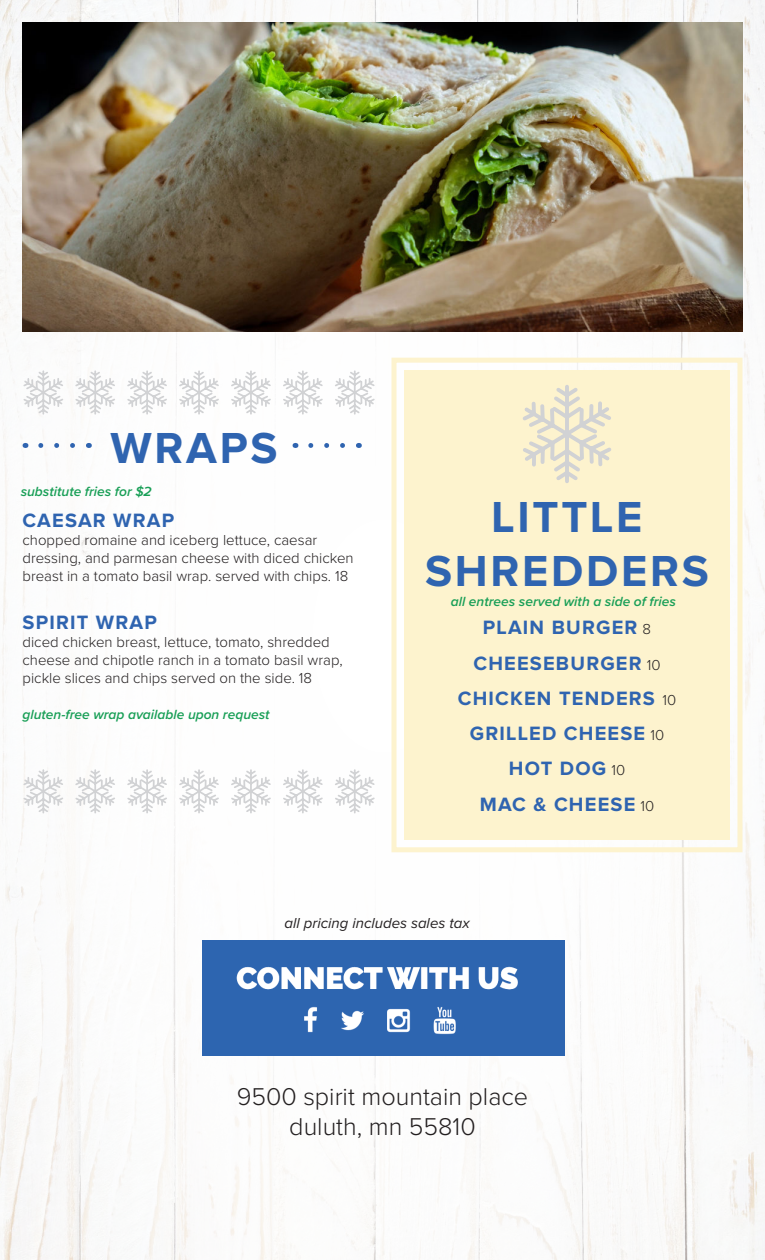
<style>
.page{position:relative;width:765px;height:1260px;background:#fff}
.page>*{position:absolute;margin:0;border:0;box-sizing:border-box;transform-origin:0 0}
.t1{font:700 45px/54px "Proxima Nova";letter-spacing:.06em;color:#2f64b0;text-align:center}
.t2{font:300 25.25px/30.2px "Proxima Nova";color:#231f20;text-align:center}
.t3{font:700 20px/35.2px "Proxima Nova";letter-spacing:.06em;color:#2f64b0;text-align:center}
.t4{font:300 15px/18px "Proxima Nova";color:#231f20}
.t5{font:italic 15px "Proxima Nova";color:#231f20}
.t6{font:italic 600 13.75px "Proxima Nova";color:#199f57}
.s1{font-weight:300;font-size:15px;color:#231f20}
</style>
<div class="page">
<img style="left:0;top:0;width:765px;height:1260px">
<div style="left:404px;top:370px;width:326px;height:470px;background:#fdf3ce"></div>
<div style="left:392px;top:358px;width:351px;height:494px;border:5px solid #fdf3ce"></div>
<img style="left:203px;top:941px;width:362px;height:115px">
<svg style="left:523px;top:385px;width:88px;height:98px"></svg>
<svg style="left:33px;top:443px;width:40px;height:5px"></svg>
<svg style="left:303px;top:443px;width:40px;height:5px"></svg>
<img style="left:22px;top:22px;width:720px;height:309px">
<svg style="left:126px;top:768px;width:43px;height:46px"></svg>
<svg style="left:126px;top:369px;width:43px;height:47px"></svg>
<svg style="left:22px;top:768px;width:43px;height:46px"></svg>
<svg style="left:22px;top:369px;width:43px;height:47px"></svg>
<svg style="left:281px;top:768px;width:43px;height:46px"></svg>
<svg style="left:281px;top:369px;width:43px;height:47px"></svg>
<svg style="left:178px;top:768px;width:42px;height:46px"></svg>
<svg style="left:178px;top:369px;width:42px;height:47px"></svg>
<svg style="left:74px;top:768px;width:43px;height:46px"></svg>
<svg style="left:74px;top:369px;width:43px;height:47px"></svg>
<svg style="left:333px;top:768px;width:43px;height:46px"></svg>
<svg style="left:333px;top:369px;width:43px;height:47px"></svg>
<svg style="left:230px;top:768px;width:42px;height:46px"></svg>
<svg style="left:230px;top:369px;width:42px;height:47px"></svg>
<h1 class="t1" style="left:111px;top:421px;width:168px">WRAPS</h1>
<p class="t6" style="left:21px;top:486px;width:133px">substitute fries for $2</p>
<h3 class="t3" style="left:22px;top:503px;width:153px">CAESAR WRAP</h3>
<p class="t4" style="left:22px;top:532px;width:333px">chopped romaine and iceberg lettuce, caesar dressing, and parmesan cheese with diced chicken breast in a tomato basil wrap. served with chips. 18</p>
<h3 class="t3" style="left:22px;top:605px;width:136px">SPIRIT WRAP</h3>
<p class="t4" style="left:22px;top:634px;width:322px">diced chicken breast, lettuce, tomato, shredded cheese and chipotle ranch in a tomato basil wrap, pickle slices and chips served on the side. 18</p>
<p class="t6" style="left:22px;top:709px;width:249px">gluten-free wrap available upon request</p>
<h1 class="t1" style="left:425px;top:490px;width:285px">LITTLE<br>SHREDDERS</h1>
<p class="t6" style="left:451px;top:596px;width:227px">all entrees served with a side of fries</p>
<h3 class="t3" style="left:458px;top:610px;width:220px">PLAIN BURGER <span class="s1">8<br></span>CHEESEBURGER <span class="s1">10<br></span>CHICKEN TENDERS <span class="s1">10<br></span>GRILLED CHEESE <span class="s1">10<br></span>HOT DOG <span class="s1">10<br></span>MAC &amp; CHEESE <span class="s1">10</span></h3>
<p class="t5" style="left:285px;top:917px;width:187px">all pricing includes sales tax</p>
<h2 class="t2" style="left:237px;top:1083px;width:293px">9500 spirit mountain place duluth, mn 55810</h2>
</div>
